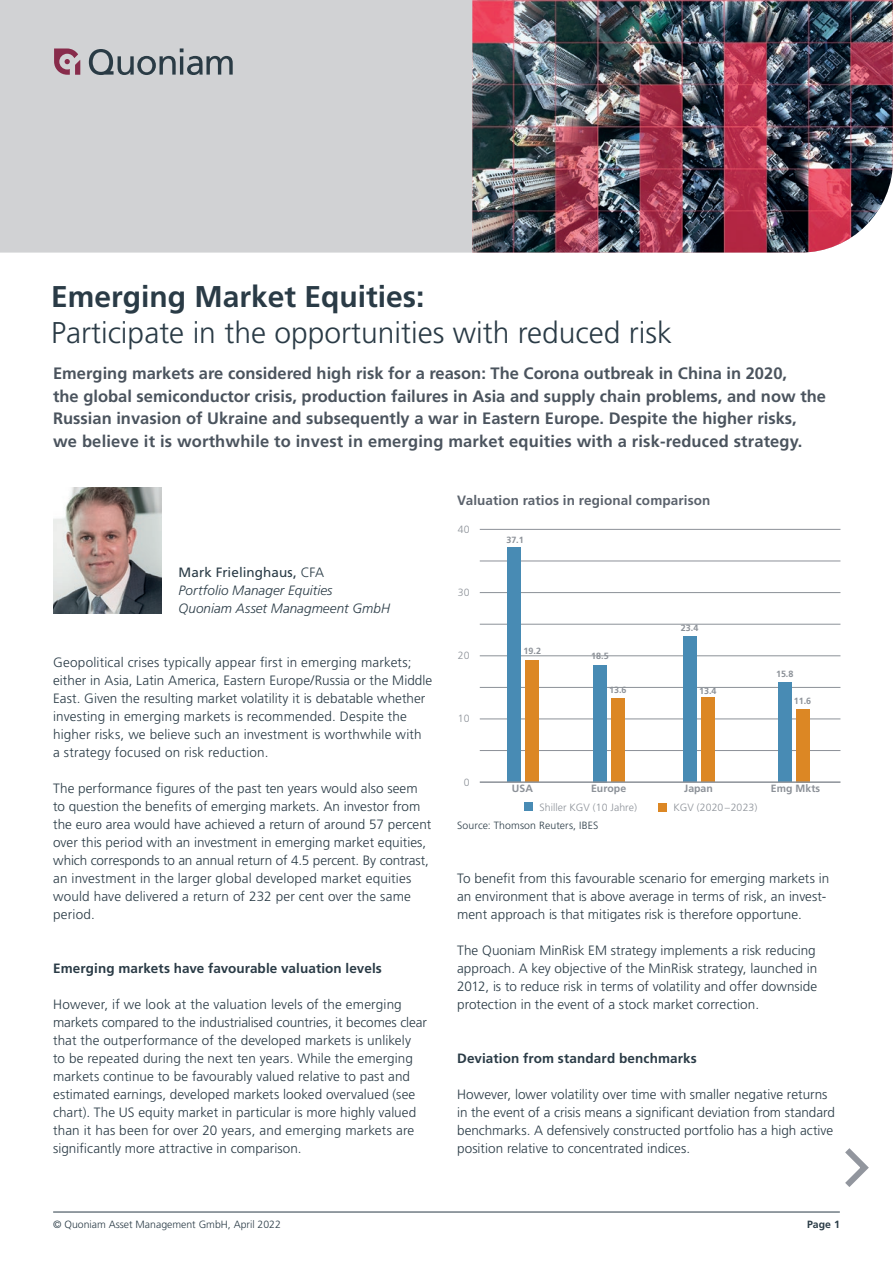
<style>
.page{position:relative;width:893px;height:1263px;background:#fff}
.page>*{position:absolute;margin:0;border:0;box-sizing:border-box;transform-origin:0 0}
.t1{font:300 30px "Frutiger LT Std";color:#2a3b46}
.t2{font:700 30px "Frutiger LT Std";color:#2a3b46}
.t3{font:700 16.5px/22.5px "Frutiger LT Std";color:#4b545e}
.t4{font:300 13.5px/18px "Frutiger LT Std";letter-spacing:.005em;color:#2a3b46}
.t5{font:700 13.5px "Frutiger LT Std";letter-spacing:.01em;color:#2a3b46}
.t6{font:italic 300 13.5px/18px "Frutiger LT Std";letter-spacing:.005em;color:#2a3b46}
.t7{font:700 13.5px "Frutiger LT Std";letter-spacing:.01em;color:#5b626c}
.t8{font:300 10.5px "Frutiger LT Std";color:#2a3b46}
.t9{font:300 10.5px "Frutiger LT Std";color:#8c9198}
.t10{font:700 10.5px "Frutiger LT Std";letter-spacing:.005em;color:#8c9198}
.t11{font:700 10.5px "Frutiger LT Std";color:#2a3b46}
.t12{font:700 9px "Frutiger LT Std";letter-spacing:-.005em;color:#8c9198}
.s1{font-weight:400;font-style:normal}
.s2{font-style:normal}
</style>
<div class="page">
<hr style="left:53px;top:1211px;width:787px;height:1px;background:#2a3b46">
<img style="left:53px;top:487px;width:109px;height:126px">
<svg style="left:845px;top:1148px;width:24px;height:39px"></svg>
<svg style="left:480px;top:529px;width:360px;height:1px"></svg>
<svg style="left:480px;top:561px;width:360px;height:1px"></svg>
<svg style="left:480px;top:592px;width:360px;height:1px"></svg>
<svg style="left:480px;top:624px;width:360px;height:1px"></svg>
<svg style="left:480px;top:655px;width:360px;height:1px"></svg>
<svg style="left:480px;top:687px;width:360px;height:1px"></svg>
<svg style="left:480px;top:719px;width:360px;height:1px"></svg>
<svg style="left:480px;top:750px;width:360px;height:1px"></svg>
<div style="left:507px;top:547px;width:13px;height:235px;background:#488bb4"></div>
<div style="left:594px;top:665px;width:13px;height:117px;background:#488bb4"></div>
<div style="left:683px;top:636px;width:14px;height:146px;background:#488bb4"></div>
<div style="left:778px;top:682px;width:13px;height:100px;background:#488bb4"></div>
<div style="left:525px;top:661px;width:13px;height:121px;background:#dc8724"></div>
<div style="left:612px;top:698px;width:13px;height:84px;background:#dc8724"></div>
<div style="left:701px;top:698px;width:14px;height:84px;background:#dc8724"></div>
<div style="left:796px;top:709px;width:13px;height:73px;background:#dc8724"></div>
<hr style="left:480px;top:781px;width:360px;height:2px;background:#8c9198">
<div style="left:524px;top:803px;width:9px;height:8px;background:#488bb4"></div>
<div style="left:659px;top:803px;width:8px;height:8px;background:#dc8724"></div>
<div style="left:0;top:0;width:472px;height:253px;background:#d1d2d4"></div>
<svg style="left:54px;top:48px;width:26px;height:27px"></svg>
<svg style="left:89px;top:48px;width:144px;height:27px;background:#9ea4a8"></svg>
<img style="left:472px;top:0;width:421px;height:253px">
<h1 class="t2" style="left:51px;top:279px;width:375px">Emerging Market Equities:</h1>
<h1 class="t1" style="left:51px;top:316px;width:623px">Participate in the opportunities with reduced risk</h1>
<p class="t3" style="left:53px;top:362px;width:774px">Emerging markets are considered high risk for a reason: The Corona outbreak in China in 2020,<br>the global semiconductor crisis, production failures in Asia and supply chain problems, and now the Russian invasion of Ukraine and subsequently a war in Eastern Europe. Despite the higher risks,<br>we believe it is worthwhile to invest in emerging market equities with a risk-reduced strategy.</p>
<p class="t7" style="left:457px;top:492px;width:255px">Valuation ratios in regional comparison</p>
<p class="t6" style="left:179px;top:564px;width:213px"><span class="s1">Mark Frielinghaus,</span> <span class="s2">CFA<br></span>Portfolio Manager Equities<br>Quoniam Asset Managmeent GmbH</p>
<p class="t4" style="left:53px;top:654px;width:381px">Geopolitical crises typically appear first in emerging markets; either in Asia, Latin America, Eastern Europe/Russia or the Middle East. Given the resulting market volatility it is debatable whether investing in emerging markets is recommended. Despite the higher risks, we believe such an investment is worthwhile with<br>a strategy focused on risk reduction.</p>
<p class="t4" style="left:53px;top:780px;width:380px">The performance figures of the past ten years would also seem to question the benefits of emerging markets. An investor from the euro area would have achieved a return of around 57 percent over this period with an investment in emerging market equities, which corresponds to an annual return of 4.5 percent. By contrast, an investment in the larger global developed market equities would have delivered a return of 232 per cent over the same period.</p>
<p class="t5" style="left:53px;top:960px;width:330px">Emerging markets have favourable valuation levels</p>
<p class="t4" style="left:53px;top:996px;width:375px">However, if we look at the valuation levels of the emerging markets compared to the industrialised countries, it becomes clear that the outperformance of the developed markets is unlikely<br>to be repeated during the next ten years. While the emerging markets continue to be favourably valued relative to past and estimated earnings, developed markets looked overvalued (see chart). The US equity market in particular is more highly valued than it has been for over 20 years, and emerging markets are significantly more attractive in comparison.</p>
<p class="t9" style="left:458px;top:523px;width:13px">40</p>
<p class="t9" style="left:458px;top:586px;width:13px">30</p>
<p class="t9" style="left:458px;top:650px;width:13px">20</p>
<p class="t9" style="left:458px;top:713px;width:13px">10</p>
<p class="t12" style="left:506px;top:534px;width:19px">37.1</p>
<p class="t12" style="left:524px;top:646px;width:19px">19.2</p>
<p class="t12" style="left:591px;top:651px;width:19px">18.5</p>
<p class="t12" style="left:681px;top:623px;width:19px">23.4</p>
<p class="t12" style="left:609px;top:685px;width:19px">13.6</p>
<p class="t12" style="left:699px;top:685px;width:19px">13.4</p>
<p class="t12" style="left:776px;top:669px;width:19px">15.8</p>
<p class="t12" style="left:794px;top:695px;width:19px">11.6</p>
<p class="t9" style="left:464px;top:776px;width:7px">0</p>
<p class="t10" style="left:512px;top:782px;width:23px">USA</p>
<p class="t10" style="left:591px;top:782px;width:37px">Europe</p>
<p class="t10" style="left:684px;top:782px;width:30px">Japan</p>
<p class="t10" style="left:771px;top:782px;width:51px">Emg Mkts</p>
<p class="t9" style="left:539px;top:802px;width:99px">Shiller KGV (10 Jahre)</p>
<p class="t9" style="left:673px;top:802px;width:85px">KGV (2020–2023)</p>
<p class="t8" style="left:457px;top:820px;width:143px">Source: Thomson Reuters, IBES</p>
<p class="t4" style="left:457px;top:870px;width:374px">To benefit from this favourable scenario for emerging markets in an environment that is above average in terms of risk, an invest&shy;ment approach is that mitigates risk is therefore opportune.</p>
<p class="t4" style="left:457px;top:942px;width:362px;text-align:justify">The Quoniam MinRisk EM strategy implements a risk reducing approach. A key objective of the MinRisk strategy, launched in 2012, is to reduce risk in terms of volatility and offer downside protection in the event of a stock market correction.</p>
<p class="t5" style="left:457px;top:1050px;width:241px">Deviation from standard benchmarks</p>
<p class="t4" style="left:457px;top:1086px;width:379px">However, lower volatility over time with smaller negative returns in the event of a crisis means a significant deviation from standard benchmarks. A defensively constructed portfolio has a high active position relative to concentrated indices.</p>
<p class="t8" style="left:53px;top:1218px;width:229px">© Quoniam Asset Management GmbH, April 2022</p>
<p class="t11" style="left:807px;top:1218px;width:34px">Page 1</p>
</div>
